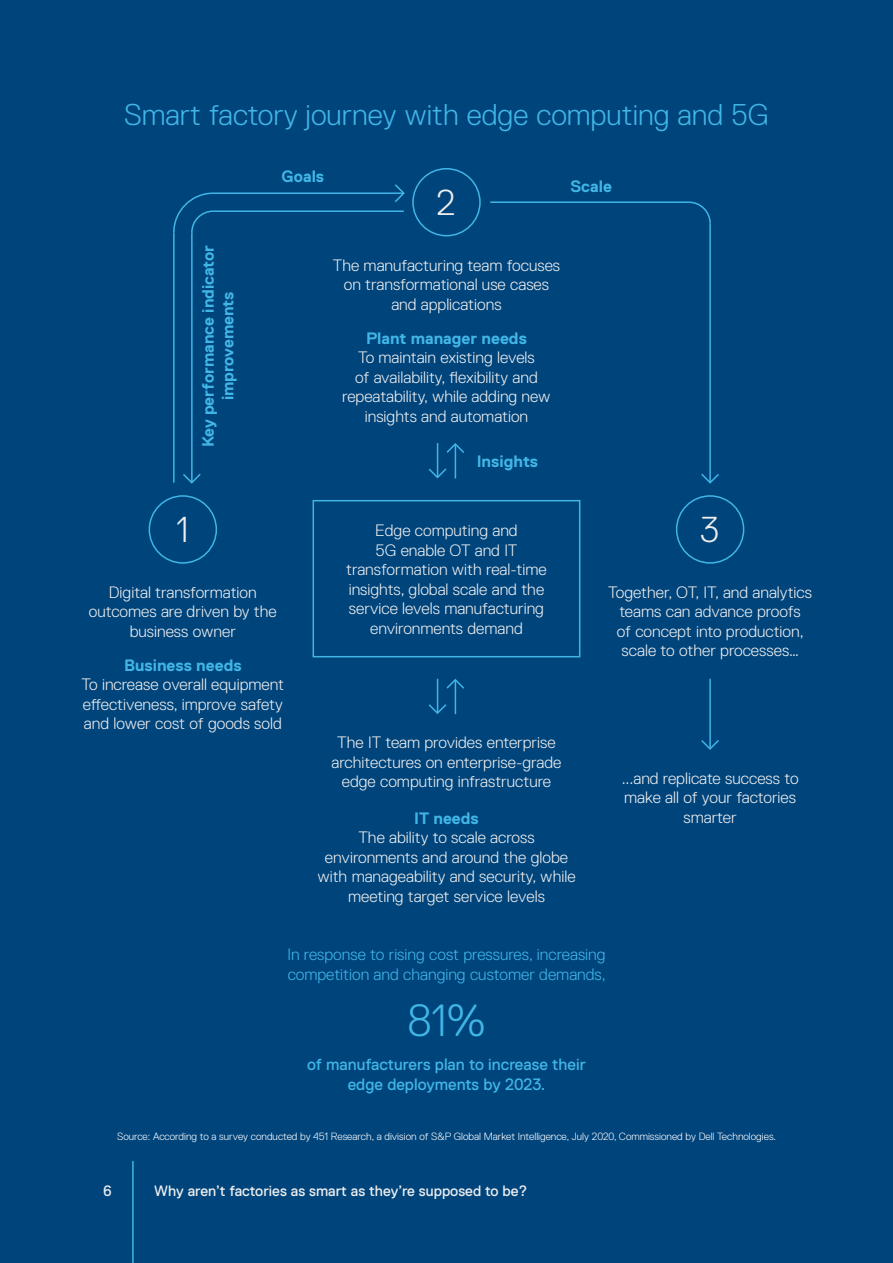
<style>
.page{position:relative;width:893px;height:1263px;background:#00447c}
.page>*{position:absolute;margin:0;border:0;box-sizing:border-box;transform-origin:0 0}
.t1{font:300 45px "Dell Replica";color:#41b6e6}
.t2{font:300 36px "Dell Replica";color:#eee}
.t3{font:300 30px "Dell Replica";color:#41b6e6}
.t4{font:300 16.5px/19.5px "Dell Replica";color:#eee;text-align:center}
.t5{font:300 16.5px/19.5px "Dell Replica";color:#41b6e6}
.t6{font:700 16.5px/19.5px "Dell Replica";color:#41b6e6;text-align:center}
.t7{font:16.5px/19.5px "Dell Replica";color:#41b6e6;text-align:center}
.t8{font:15px "Dell Replica";color:#eee}
.t9{font:300 10.5px "Dell Replica";color:#fff}
.s1{font-weight:700;color:#41b6e6}
</style>
<div class="page">
<div style="left:313px;top:500px;width:267px;height:157px;border:2px solid #41b6e6"></div>
<div style="left:149px;top:495px;width:68px;height:69px;border:2px solid #41b6e6;border-radius:50%"></div>
<div style="left:412px;top:168px;width:69px;height:68px;border:2px solid #41b6e6;border-radius:50%"></div>
<div style="left:676px;top:495px;width:68px;height:69px;border:2px solid #41b6e6;border-radius:50%"></div>
<svg style="left:689px;top:201px;width:22px;height:22px"></svg>
<svg style="left:395px;top:184px;width:10px;height:18px"></svg>
<hr style="left:173px;top:232px;width:2px;height:251px;background:#41b6e6">
<hr style="left:191px;top:232px;width:2px;height:251px;background:#41b6e6">
<hr style="left:709px;top:223px;width:2px;height:259px;background:#41b6e6">
<hr style="left:213px;top:210px;width:191px;height:2px;background:#41b6e6">
<hr style="left:490px;top:201px;width:199px;height:2px;background:#41b6e6">
<hr style="left:213px;top:192px;width:191px;height:2px;background:#41b6e6">
<svg style="left:173px;top:192px;width:42px;height:42px"></svg>
<svg style="left:183px;top:472px;width:18px;height:12px"></svg>
<svg style="left:701px;top:472px;width:18px;height:12px"></svg>
<hr style="left:455px;top:445px;width:1px;height:33px;background:#41b6e6">
<hr style="left:437px;top:443px;width:1px;height:33px;background:#41b6e6">
<svg style="left:446px;top:443px;width:18px;height:12px"></svg>
<svg style="left:428px;top:467px;width:19px;height:12px"></svg>
<hr style="left:455px;top:681px;width:1px;height:33px;background:#41b6e6">
<hr style="left:437px;top:679px;width:1px;height:33px;background:#41b6e6">
<svg style="left:446px;top:679px;width:19px;height:11px"></svg>
<svg style="left:428px;top:702px;width:19px;height:12px"></svg>
<hr style="left:709px;top:679px;width:2px;height:69px;background:#41b6e6">
<svg style="left:701px;top:738px;width:18px;height:12px"></svg>
<hr style="left:132px;top:1161px;width:2px;height:102px;background:#41b6e6">
<p class="t3" style="left:124px;top:98px;width:646px">Smart factory journey with edge computing and 5G</p>
<p class="t6" style="left:199px;top:447px;width:204px;rotate:-90deg">Key performance indicator improvements</p>
<p class="t6" style="left:282px;top:167px;width:44px">Goals</p>
<p class="t2" style="left:436px;top:182px;width:21px">2</p>
<p class="t6" style="left:570px;top:176px;width:43px">Scale</p>
<p class="t4" style="left:333px;top:255px;width:229px">The manufacturing team focuses on transformational use cases and applications</p>
<p class="t4" style="left:342px;top:328px;width:210px"><span class="s1">Plant manager needs<br></span>To maintain existing levels<br>of availability, flexibility and repeatability, while adding new insights and automation</p>
<p class="t6" style="left:477px;top:452px;width:63px">Insights</p>
<p class="t2" style="left:176px;top:510px;width:14px">1</p>
<p class="t4" style="left:89px;top:582px;width:190px">Digital transformation outcomes are driven by the business owner</p>
<p class="t6" style="left:124px;top:656px;width:119px">Business needs</p>
<p class="t4" style="left:82px;top:675px;width:204px;text-align:justify">To increase overall equipment effectiveness, improve safety and lower cost of goods sold</p>
<p class="t4" style="left:346px;top:521px;width:202px">Edge computing and<br>5G enable OT and IT transformation with real-time insights, global scale and the service levels manufacturing environments demand</p>
<p class="t2" style="left:700px;top:510px;width:21px">3</p>
<p class="t4" style="left:608px;top:582px;width:205px">Together, OT, IT, and analytics teams can advance proofs<br>of concept into production, scale to other processes…</p>
<p class="t4" style="left:331px;top:733px;width:232px">The IT team provides enterprise architectures on enterprise-grade edge computing infrastructure</p>
<p class="t4" style="left:317px;top:808px;width:260px"><span class="s1">IT needs<br></span>The ability to scale across environments and around the globe with manageability and security, while meeting target service levels</p>
<p class="t5" style="left:287px;top:945px;width:320px">In response to rising cost pressures, increasing competition and changing customer demands,</p>
<p class="t1" style="left:407px;top:995px;width:80px">81%</p>
<p class="t7" style="left:307px;top:1055px;width:280px">of manufacturers plan to increase their edge deployments by 2023.</p>
<p class="t4" style="left:622px;top:768px;width:178px">...and replicate success to make all of your factories smarter</p>
<p class="t9" style="left:117px;top:1131px;width:660px">Source: According to a survey conducted by 451 Research, a division of S&amp;P Global Market Intelligence, July 2020, Commissioned by Dell Technologies.</p>
<p class="t8" style="left:103px;top:1182px;width:10px">6</p>
<p class="t8" style="left:154px;top:1182px;width:375px">Why aren’t factories as smart as they’re supposed to be?</p>
</div>
